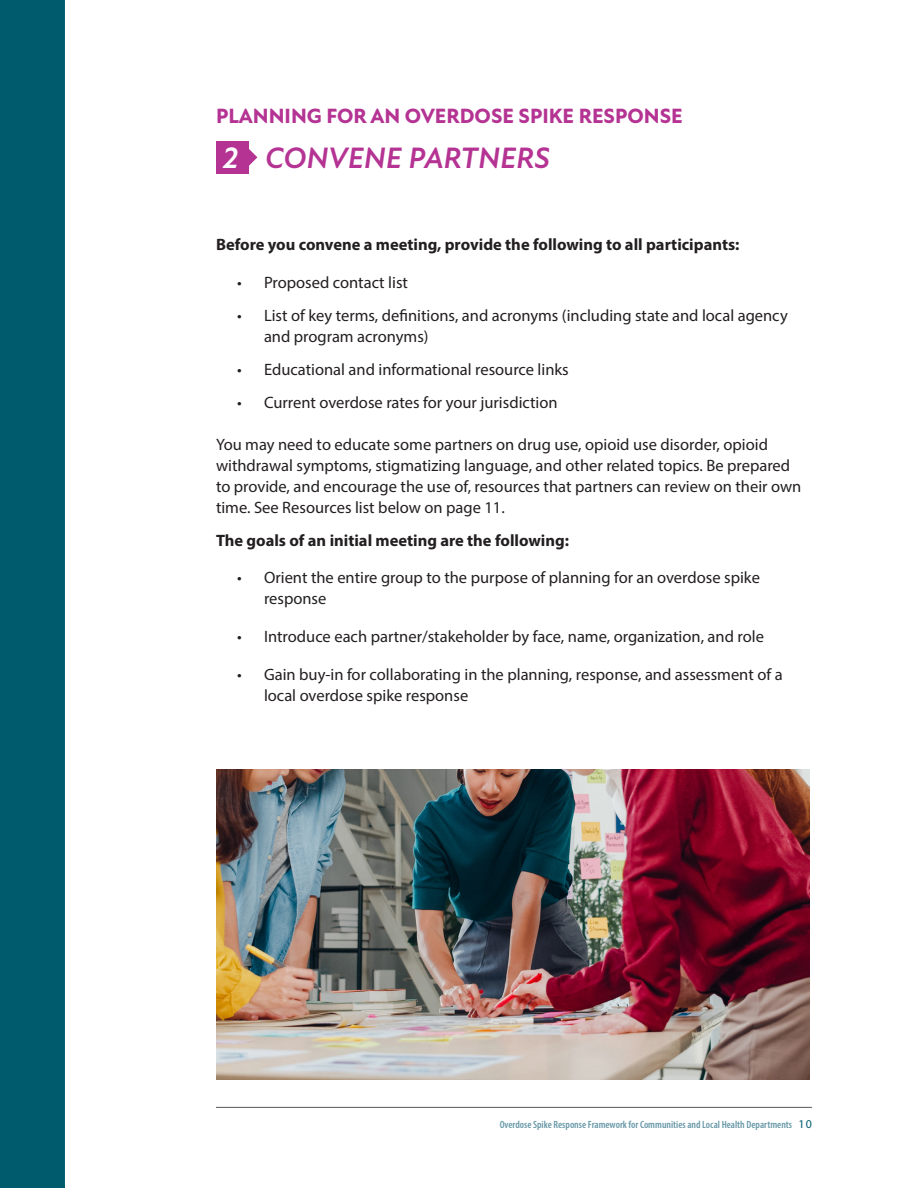
<style>
.page{position:relative;width:918px;height:1188px;background:#fff}
.page>*{position:absolute;margin:0;border:0;box-sizing:border-box;transform-origin:0 0}
.B{font:italic 700 30px "Atten New";color:#b43393}
.B-2{font:800 21px "Atten New";color:#b43393}
.body_copy{font:16.5px/21px "Myriad Pro";color:#231f20}
.B-3{font:700 16.5px "Myriad Pro";color:#231f20}
.t1{font:600 condensed 10.5px "Myriad Pro";color:#6798a7}
.s1{color:#fff}
.s2{font-weight:400;font-stretch:normal;font-size:12px;color:#005c6d}
</style>
<div class="page">
<div style="left:0;top:0;width:65px;height:1188px;background:#005c6d"></div>
<hr style="left:216px;top:1107px;width:596px;height:1px;background:#57585a">
<div style="left:216px;top:141px;width:32px;height:32px;background:#b43393"></div>
<svg style="left:248px;top:142px;width:9px;height:31px"></svg>
<img style="left:216px;top:770px;width:594px;height:310px">
<p class="B-2" style="left:216px;top:104px;width:468px">PLANNING FOR AN OVERDOSE SPIKE RESPONSE</p>
<p class="B" style="left:223px;top:140px;width:329px"><span class="s1">2</span> CONVENE PARTNERS</p>
<p class="B-3" style="left:216px;top:234px;width:525px">Before you convene a meeting, provide the following to all participants:</p>
<p class="body_copy" style="left:237px;top:272px;width:173px">• Proposed contact list</p>
<p class="body_copy" style="left:264px;top:305px;width:525px;text-indent:-27px">• List of key terms, definitions, and acronyms (including state and local agency and program acronyms)</p>
<p class="body_copy" style="left:237px;top:359px;width:333px">• Educational and informational resource links</p>
<p class="body_copy" style="left:237px;top:392px;width:322px">• Current overdose rates for your jurisdiction</p>
<p class="body_copy" style="left:216px;top:434px;width:587px">You may need to educate some partners on drug use, opioid use disorder, opioid withdrawal symptoms, stigmatizing language, and other related topics. Be prepared to provide, and encourage the use of, resources that partners can review on their own time. See Resources list below on page 11.</p>
<p class="B-3" style="left:216px;top:530px;width:355px">The goals of an initial meeting are the following:</p>
<p class="body_copy" style="left:264px;top:567px;width:497px;text-indent:-27px">• Orient the entire group to the purpose of planning for an overdose spike response</p>
<p class="body_copy" style="left:237px;top:626px;width:528px">• Introduce each partner/stakeholder by face, name, organization, and role</p>
<p class="body_copy" style="left:264px;top:663px;width:520px;text-indent:-27px">• Gain buy-in for collaborating in the planning, response, and assessment of a local overdose spike response</p>
<p class="t1" style="left:500px;top:1118px;width:314px">Overdose Spike Response Framework for Communities and Local Health Departments <span class="s2">10</span></p>
</div>
